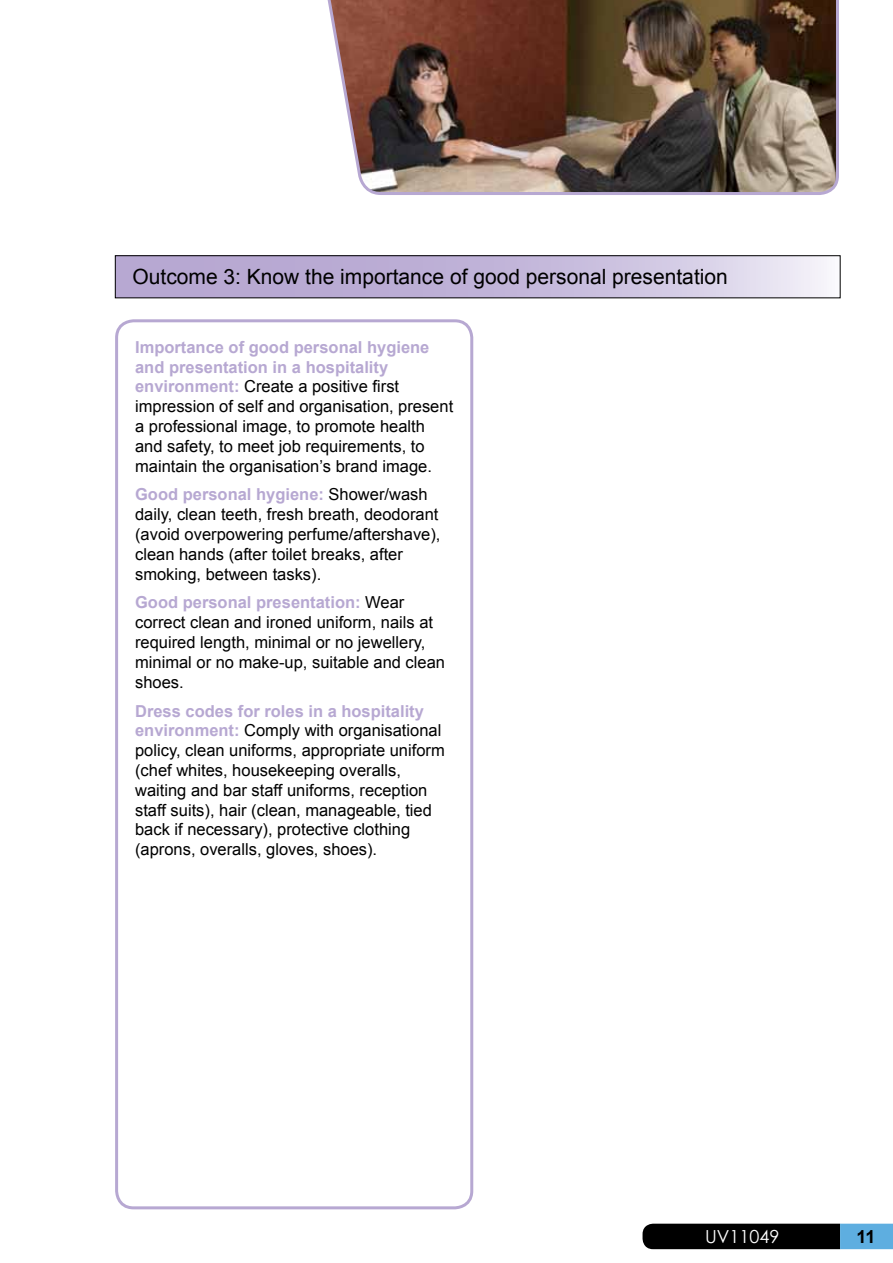
<style>
.page{position:relative;width:893px;height:1263px;background:#fff}
.page>*{position:absolute;margin:0;border:0;box-sizing:border-box;transform-origin:0 0}
.t1{font:21px "Arial";color:#000}
.t2{font:18px "Century Gothic";color:#fff}
.t3{font:700 18px "Arial";color:#000}
.t4{font:16.5px/19.8px "Arial";color:#000}
.s1{font-weight:700;color:#b7a8d2}
</style>
<div class="page">
<svg style="left:642px;top:1224px;width:251px;height:25px;background:#162631"></svg>
<svg style="left:117px;top:257px;width:710px;height:39px;background:#c6bbdc"></svg>
<div style="left:115px;top:255px;width:725px;height:43px;border:1px solid #000"></div>
<div style="left:115px;top:319px;width:358px;height:890px;border:3px solid #b7a8d2;border-radius:17px"></div>
<img style="left:327px;top:0;width:512px;height:195px">
<p class="t1" style="left:132px;top:263px;width:597px">Outcome 3: Know the importance of good personal presentation</p>
<p class="t4" style="left:135px;top:337px;width:320px"><span class="s1">Importance of good personal hygiene and presentation in a hospitality environment:</span> Create a positive first impression of self and organisation, present a professional image, to promote health and safety, to meet job requirements, to maintain the organisation’s brand image.</p>
<p class="t4" style="left:135px;top:485px;width:307px"><span class="s1">Good personal hygiene:</span> Shower/wash daily, clean teeth, fresh breath, deodorant (avoid overpowering perfume/aftershave), clean hands (after toilet breaks, after smoking, between tasks).</p>
<p class="t4" style="left:135px;top:593px;width:311px"><span class="s1">Good personal presentation:</span> Wear correct clean and ironed uniform, nails at required length, minimal or no jewellery, minimal or no make-up, suitable and clean shoes.</p>
<p class="t4" style="left:135px;top:701px;width:311px"><span class="s1">Dress codes for roles in a hospitality environment:</span> Comply with organisational policy, clean uniforms, appropriate uniform (chef whites, housekeeping overalls, waiting and bar staff uniforms, reception staff suits), hair (clean, manageable, tied back if necessary), protective clothing (aprons, overalls, gloves, shoes).</p>
<p class="t2" style="left:705px;top:1223px;width:76px">UV11049</p>
<p class="t3" style="left:857px;top:1225px;width:21px">11</p>
</div>
